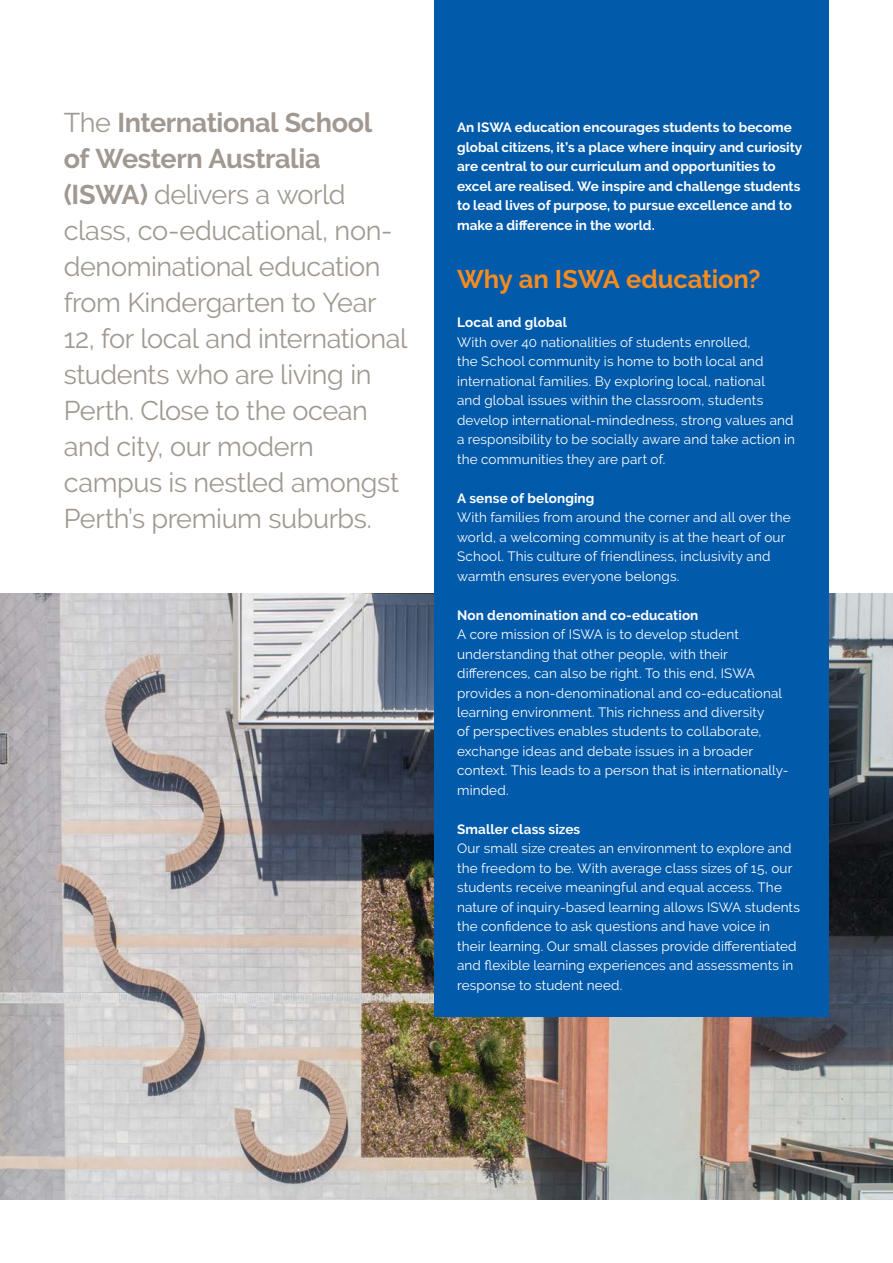
<style>
.page{position:relative;width:893px;height:1263px;background:#fff}
.page>*{position:absolute;margin:0;border:0;box-sizing:border-box;transform-origin:0 0}
.t1{font:27px/36px "Raleway";letter-spacing:-.015em;color:#a19991}
.t2{font:700 25.5px "Raleway";letter-spacing:-.005em;color:#f68b1f}
.t3{font:13.5px/19.5px "Raleway";letter-spacing:.01em;color:#fff}
.t4{font:700 13.5px/19.5px "Raleway";color:#fff}
.s1{font-weight:700}
</style>
<div class="page">
<hr style="left:892px;top:0;width:1px;height:1263px;background:#015aaa">
<img style="left:0;top:594px;width:893px;height:605px">
<div style="left:434px;top:0;width:395px;height:1016px;background:#015aaa"></div>
<p class="t1" style="left:64px;top:104px;width:345px">The <span class="s1">International School<br>of Western Australia (ISWA)</span> delivers a world class, co-educational, non&shy;denominational education from Kindergarten to Year<br>12, for local and international students who are living in<br>Perth. Close to the ocean and city, our modern campus is nestled amongst<br>Perth’s premium suburbs.</p>
<p class="t4" style="left:457px;top:118px;width:347px">An ISWA education encourages students to become global citizens, it’s a place where inquiry and curiosity are central to our curriculum and opportunities to excel are realised. We inspire and challenge students to lead lives of purpose, to pursue excellence and to make a difference in the world.</p>
<h2 class="t2" style="left:457px;top:264px;width:305px">Why an ISWA education?</h2>
<p class="t4" style="left:457px;top:313px;width:111px">Local and global</p>
<p class="t3" style="left:457px;top:332px;width:339px">With over 40 nationalities of students enrolled,<br>the School community is home to both local and international families. By exploring local, national<br>and global issues within the classroom, students develop international-mindedness, strong values and a responsibility to be socially aware and take action in the communities they are part of.</p>
<p class="t4" style="left:457px;top:488px;width:139px">A sense of belonging</p>
<p class="t3" style="left:457px;top:507px;width:335px">With families from around the corner and all over the world, a welcoming community is at the heart of our School. This culture of friendliness, inclusivity and warmth ensures everyone belongs.</p>
<p class="t4" style="left:457px;top:605px;width:243px">Non denomination and co-education</p>
<p class="t3" style="left:457px;top:624px;width:333px">A core mission of ISWA is to develop student understanding that other people, with their differences, can also be right. To this end, ISWA provides a non-denominational and co-educational learning environment. This richness and diversity<br>of perspectives enables students to collaborate, exchange ideas and debate issues in a broader context. This leads to a person that is internationally&shy;minded.</p>
<p class="t4" style="left:457px;top:819px;width:125px">Smaller class sizes</p>
<p class="t3" style="left:457px;top:839px;width:344px">Our small size creates an environment to explore and the freedom to be. With average class sizes of 15, our students receive meaningful and equal access. The nature of inquiry-based learning allows ISWA students the confidence to ask questions and have voice in their learning. Our small classes provide differentiated and flexible learning experiences and assessments in response to student need.</p>
</div>
